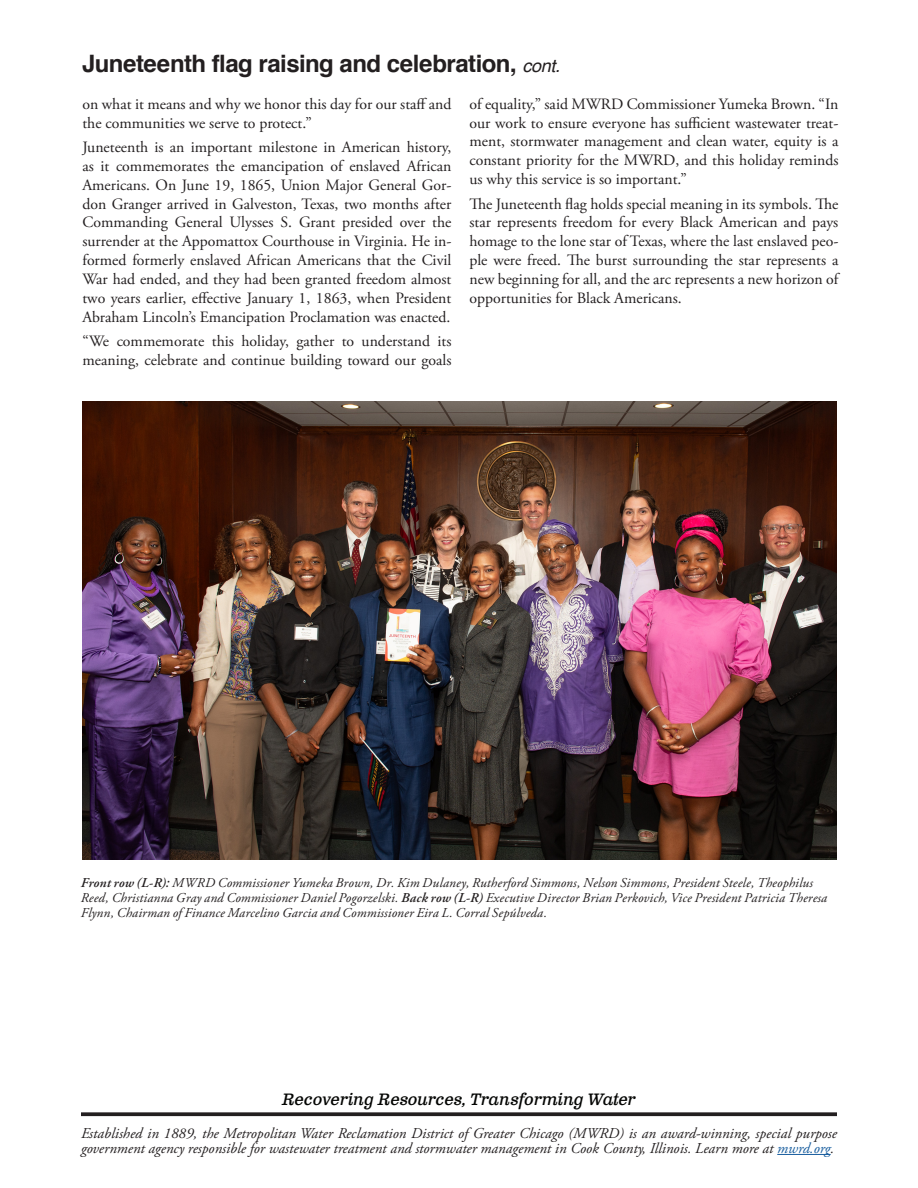
<style>
.page{position:relative;width:918px;height:1188px;background:#fff}
.page>*{position:absolute;margin:0;border:0;box-sizing:border-box;transform-origin:0 0}
.continued_headline{font:700 24px "Helvetica";letter-spacing:-.02em;color:#231f20}
.Paragraph_Style_9{font:italic 16.5px "Clarendon Text Pro";letter-spacing:-.005em;color:#040503}
.text{font:15.75px/18.9px "Adobe Garamond Pro";color:#231f20;text-align:justify}
.t1{font:italic 15px/15px "Adobe Garamond Pro";color:#231f20}
.t2{font:italic 13.5px/15px "Adobe Garamond Pro";letter-spacing:.01em;color:#231f20}
.s1{font-weight:400;font-style:italic;font-size:18px}
.s2{font-weight:600}
.s3{color:#175d9e}
</style>
<div class="page">
<hr style="left:777px;top:1154px;width:54px;height:1px;background:#175d9e">
<svg style="left:81px;top:1112px;width:756px;height:4px;background:#363233"></svg>
<img style="left:82px;top:402px;width:755px;height:458px">
<p class="continued_headline" style="left:82px;top:44px;width:479px">Juneteenth flag raising and celebration, <span class="s1">cont.</span></p>
<p class="text" style="left:82px;top:95px;width:371px">on what it means and why we honor this day for our staff and the communities we serve to protect.”</p>
<p class="text" style="left:82px;top:138px;width:371px">Juneteenth is an important milestone in American history, as it commemorates the emancipation of enslaved African Americans. On June 19, 1865, Union Major General Gor&shy;don Granger arrived in Galveston, Texas, two months after Commanding General Ulysses S. Grant presided over the surrender at the Appomattox Courthouse in Virginia. He in&shy;formed formerly enslaved African Americans that the Civil War had ended, and they had been granted freedom almost two years earlier, effective January 1, 1863, when President Abraham Lincoln’s Emancipation Proclamation was enacted.</p>
<p class="text" style="left:82px;top:332px;width:371px">“We commemorate this holiday, gather to understand its meaning, celebrate and continue building toward our goals</p>
<p class="text" style="left:469px;top:95px;width:371px">of equality,” said MWRD Commissioner Yumeka Brown. “In our work to ensure everyone has sufficient wastewater treat&shy;ment, stormwater management and clean water, equity is a constant priority for the MWRD, and this holiday reminds us why this service is so important.”</p>
<p class="text" style="left:469px;top:195px;width:371px">The Juneteenth flag holds special meaning in its symbols. The star represents freedom for every Black American and pays homage to the lone star of Texas, where the last enslaved peo&shy;ple were freed. The burst surrounding the star represents a new beginning for all, and the arc represents a new horizon of opportunities for Black Americans.</p>
<p class="t2" style="left:81px;top:876px;width:748px"><span class="s2">Front row (L-R):</span> MWRD Commissioner Yumeka Brown, Dr. Kim Dulaney, Rutherford Simmons, Nelson Simmons, President Steele, Theophilus<br>Reed, Christianna Gray and Commissioner Daniel Pogorzelski. <span class="s2">Back row (L-R)</span> Executive Director Brian Perkovich, Vice President Patricia Theresa<br>Flynn, Chairman of Finance Marcelino Garcia and Commissioner Eira L. Corral Sepúlveda.</p>
<p class="Paragraph_Style_9" style="left:282px;top:1089px;width:355px">Recovering Resources, Transforming Water</p>
<p class="t1" style="left:81px;top:1126px;width:758px">Established in 1889, the Metropolitan Water Reclamation District of Greater Chicago (MWRD) is an award-winning, special purpose government agency responsible for wastewater treatment and stormwater management in Cook County, Illinois. Learn more at <span class="s3">mwrd.org</span>.</p>
</div>
